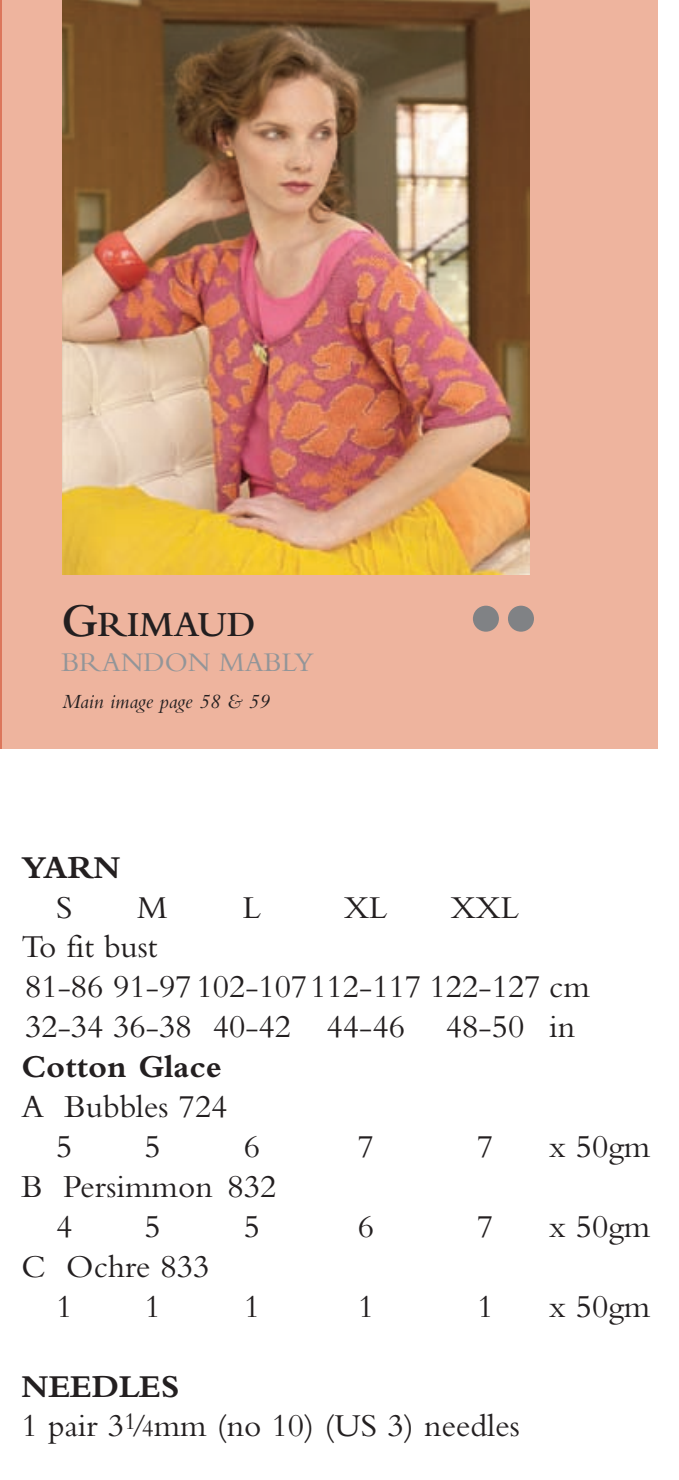
<style>
.page{position:relative;width:679px;height:1480px;background:#fff}
.page>*{position:absolute;margin:0;border:0;box-sizing:border-box;transform-origin:0 0}
.t1{font:600 36.75px "Bembo";color:#231f20}
.t2{font:33.25px/39.9px "Bembo";color:#231f20}
.t3{font:700 33.25px "Bembo";color:#231f20}
.t4{font:28px "Bembo";color:#939598}
.t5{font:italic 21px "Bembo";color:#231f20}
.s1{font-size:49px}
.s2{font-weight:700}
.s3{font-size:24.5px}
</style>
<div class="page">
<div style="left:0;top:0;width:657px;height:749px;background:#eeb49e"></div>
<img style="left:62px;top:0;width:467px;height:574px">
<div style="left:507px;top:605px;width:26px;height:26px;background:#808285;border-radius:50%"></div>
<div style="left:472px;top:605px;width:26px;height:26px;background:#808285;border-radius:50%"></div>
<hr style="left:0;top:0;width:2px;height:749px;background:#dc765b">
<p class="t1" style="left:61px;top:611px;width:196px"><span class="s1">G</span>RIMAUD</p>
<p class="t4" style="left:61px;top:653px;width:254px">BRANDON MABLY</p>
<p class="t5" style="left:62px;top:693px;width:208px">Main image page 58 &amp; 59</p>
<p class="t3" style="left:22px;top:855px;width:100px">YARN</p>
<p class="t2" style="left:56px;top:890px;width:18px">S</p>
<p class="t2" style="left:137px;top:890px;width:32px">M</p>
<p class="t2" style="left:243px;top:890px;width:20px">L</p>
<p class="t2" style="left:344px;top:890px;width:45px">XL</p>
<p class="t2" style="left:450px;top:890px;width:70px">XXL</p>
<p class="t2" style="left:22px;top:930px;width:569px">To fit bust<br>81-86 91-97 102-107112-117 122-127 cm<br>32-34 36-38 40-42 44-46 48-50 in</p>
<p class="t3" style="left:22px;top:1055px;width:201px">Cotton Glace</p>
<p class="t2" style="left:56px;top:1090px;width:173px;text-indent:-34px">A Bubbles 724<br>5</p>
<p class="t2" style="left:144px;top:1129px;width:18px">5</p>
<p class="t2" style="left:244px;top:1129px;width:18px">6</p>
<p class="t2" style="left:357px;top:1129px;width:18px">7</p>
<p class="t2" style="left:476px;top:1129px;width:18px">7</p>
<p class="t2" style="left:548px;top:1129px;width:102px">x 50gm</p>
<p class="t2" style="left:56px;top:1169px;width:222px;text-indent:-34px">B Persimmon 832<br>4</p>
<p class="t2" style="left:144px;top:1209px;width:18px">5</p>
<p class="t2" style="left:244px;top:1209px;width:18px">5</p>
<p class="t2" style="left:357px;top:1209px;width:18px">6</p>
<p class="t2" style="left:476px;top:1209px;width:18px">7</p>
<p class="t2" style="left:548px;top:1209px;width:102px">x 50gm</p>
<p class="t2" style="left:56px;top:1249px;width:155px;text-indent:-34px">C Ochre 833<br>1</p>
<p class="t2" style="left:144px;top:1289px;width:18px">1</p>
<p class="t2" style="left:244px;top:1289px;width:18px">1</p>
<p class="t2" style="left:357px;top:1289px;width:18px">1</p>
<p class="t2" style="left:476px;top:1289px;width:18px">1</p>
<p class="t2" style="left:548px;top:1289px;width:102px">x 50gm</p>
<p class="t2" style="left:22px;top:1369px;width:499px"><span class="s2">NEEDLES<br></span>1 pair 3<sup>1</sup>/<span class="s3">4</span>mm (no 10) (US 3) needles</p>
</div>
